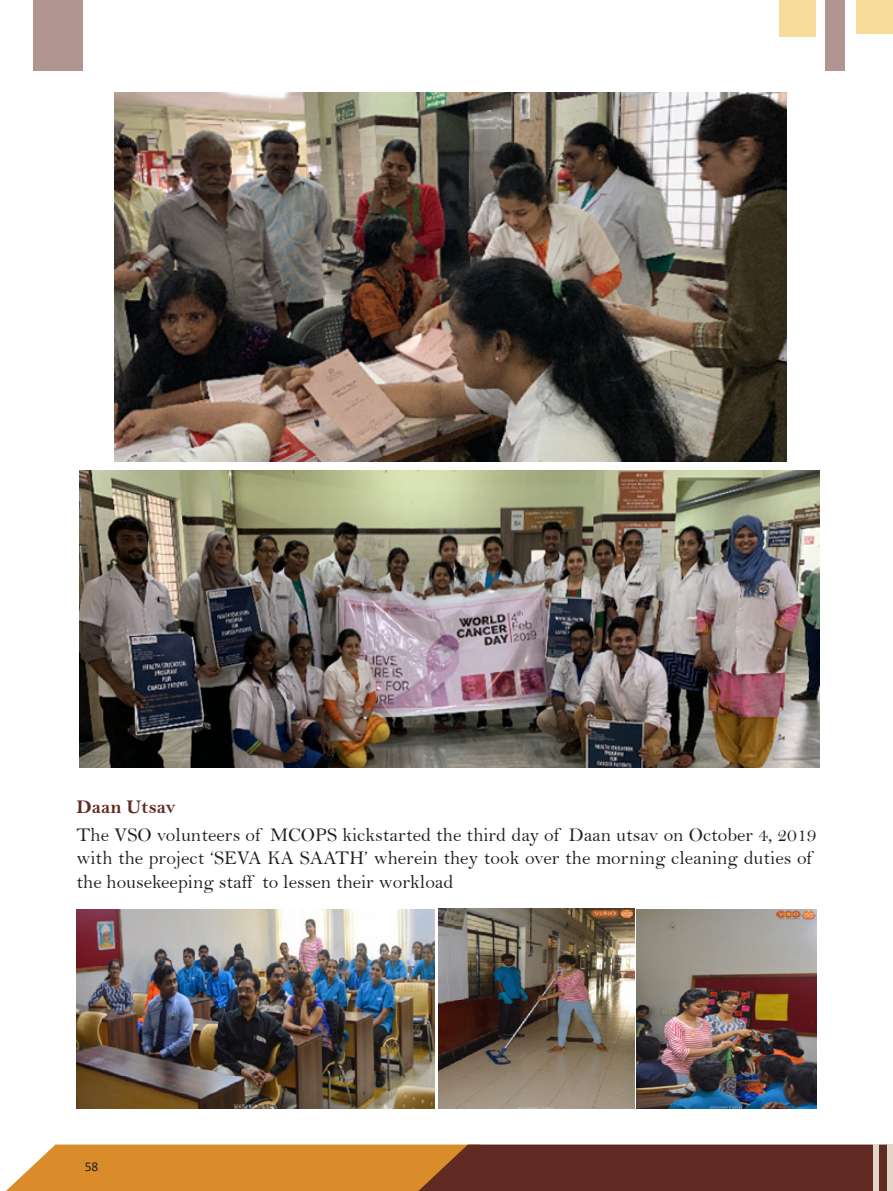
<style>
.page{position:relative;width:893px;height:1191px;background:#fff}
.page>*{position:absolute;margin:0;border:0;box-sizing:border-box;transform-origin:0 0}
.t1{font:19.5px/23.4px "Bell";color:#231f20}
.t2{font:19.5px "Bell MT Bold";color:#612b23}
.t3{font:13.5px "Calibri";color:#231f20}
</style>
<div class="page">
<svg style="left:6px;top:1144px;width:881px;height:47px;background:#9f612f"></svg>
<div style="left:873px;top:1144px;width:6px;height:47px;background:#e1d6c8"></div>
<div style="left:887px;top:1144px;width:6px;height:47px;background:#e1d6c8"></div>
<div style="left:856px;top:0;width:37px;height:34px;background:#f7dc9b"></div>
<div style="left:779px;top:0;width:37px;height:37px;background:#f7dc9b"></div>
<div style="left:825px;top:0;width:20px;height:70px;background:#b09591"></div>
<div style="left:33px;top:0;width:50px;height:70px;background:#b09591"></div>
<img style="left:114px;top:92px;width:673px;height:370px">
<img style="left:80px;top:470px;width:739px;height:297px">
<img style="left:77px;top:909px;width:358px;height:199px">
<img style="left:439px;top:908px;width:377px;height:200px">
<p class="t2" style="left:77px;top:795px;width:100px">Daan Utsav</p>
<p class="t1" style="left:77px;top:823px;width:741px">The VSO volunteers of MCOPS kickstarted the third day of Daan utsav on October 4, 2019 with the project ‘SEVA KA SAATH’ wherein they took over the morning cleaning duties of the housekeeping staff to lessen their workload</p>
<p class="t3" style="left:85px;top:1157px;width:15px">58</p>
</div>
